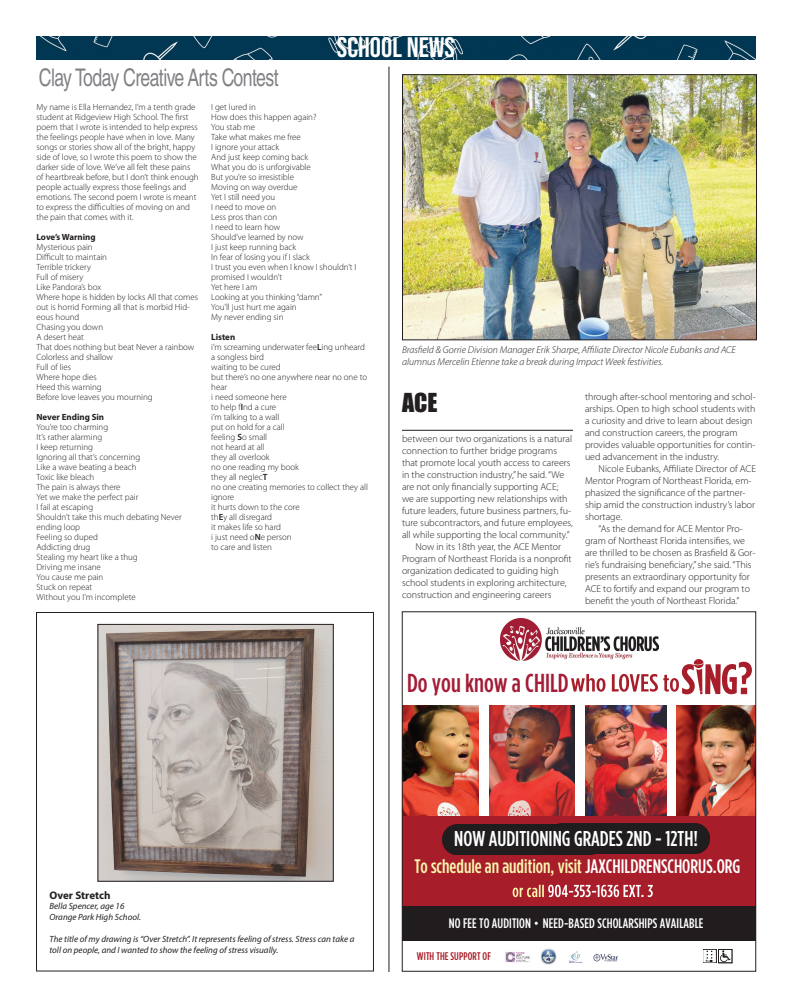
<style>
.page{position:relative;width:792px;height:1008px;background:#fff}
.page>*{position:absolute;margin:0;border:0;box-sizing:border-box;transform-origin:0 0}
.t1{font:28.2px "Bebas Neue";color:#fff}
.t2{font:500 26px "Gotham Condensed";color:#a41c35}
.t3{font:24.3px "Helvetica LT Std";letter-spacing:-.03em;color:#808285;scale:.73 1}
.t4{font:24px "Impact";color:#231f20}
.t5{font:500 21.4px "Gotham Condensed";color:#fff}
.t6{font:500 19.5px "Gotham Condensed";color:#fbf7b0}
.t7{font:500 13.8px "Gotham Condensed";letter-spacing:.01em;color:#fff}
.t8{font:500 11.1px "Gotham Condensed";letter-spacing:.01em;color:#a71e28}
.t9{font:700 11px "Myriad Pro";color:#231f20}
.t10{font:300 10px/12px "Myriad Pro";color:#231f20}
.t11{font:italic 300 10px/12px "Myriad Pro";color:#231f20}
.t12{font:300 9px/10px "Myriad Pro";color:#231f20}
.t13{font:italic 9px/10.8px "Myriad Pro";color:#231f20}
.t14{font:700 9px "Myriad Pro";color:#231f20}
.s1{font-weight:700}
.s2{font-weight:600}
.s3{color:#fff}
</style>
<div class="page">
<svg style="left:706px;top:951px;width:7px;height:10px"></svg>
<div style="left:703px;top:949px;width:13px;height:14px;border:1px solid #211d1e"></div>
<svg style="left:720px;top:951px;width:10px;height:10px"></svg>
<div style="left:718px;top:949px;width:14px;height:14px;border:1px solid #211d1e"></div>
<img style="left:677px;top:705px;width:77px;height:111px">
<img style="left:585px;top:705px;width:81px;height:111px">
<img style="left:489px;top:706px;width:86px;height:110px">
<img style="left:404px;top:705px;width:75px;height:111px">
<div style="left:402px;top:816px;width:354px;height:117px;background:#a71d29"></div>
<img style="left:541px;top:949px;width:15px;height:15px">
<img style="left:500px;top:619px;width:158px;height:42px">
<svg style="left:571px;top:659px;width:181px;height:36px"></svg>
<svg style="left:513px;top:885px;width:140px;height:12px"></svg>
<div style="left:442px;top:824px;width:106px;height:30px;background:#201d1e"></div>
<div style="left:548px;top:824px;width:161px;height:30px;background:#201d1e"></div>
<img style="left:505px;top:952px;width:26px;height:11px">
<img style="left:593px;top:953px;width:25px;height:9px">
<svg style="left:570px;top:951px;width:11px;height:12px"></svg>
<div style="left:402px;top:906px;width:354px;height:34px;background:#211d1e"></div>
<div style="left:402px;top:612px;width:354px;height:360px;border:1px solid #231f20"></div>
<img style="left:36px;top:36px;width:337px;height:23px">
<img style="left:373px;top:36px;width:383px;height:23px">
<img style="left:404px;top:76px;width:351px;height:262px">
<div style="left:402px;top:74px;width:355px;height:266px;border:1px solid #231f20"></div>
<hr style="left:402px;top:430px;width:171px;height:1px;background:#231f20">
<div style="left:36px;top:612px;width:338px;height:360px;border:1px solid #231f20"></div>
<img style="left:99px;top:626px;width:233px;height:254px">
<div style="left:97px;top:624px;width:237px;height:258px;border:1px solid #231f20"></div>
<hr style="left:388px;top:67px;width:1px;height:905px;background:#231f20">
<h3 class="t3" style="left:39px;top:63px;width:330px">Clay Today Creative Arts Contest</h3>
<h1 class="t1" style="left:337px;top:31px;width:120px">SCHOOL NEWS</h1>
<p class="t12" style="left:37px;top:102px;width:164px">My name is Ella Hernandez, I’m a tenth grade student at Ridgeview High School. The first poem that I wrote is intended to help express the feelings people have when in love. Many songs or stories show all of the bright, happy side of love, so I wrote this poem to show the darker side of love. We’ve all felt these pains of heartbreak before, but I don’t think enough people actually express those feelings and emotions. The second poem I wrote is meant to express the difficulties of moving on and the pain that comes with it.</p>
<p class="t14" style="left:37px;top:231px;width:61px">Love’s Warning</p>
<p class="t12" style="left:37px;top:242px;width:163px">Mysterious pain<br>Difficult to maintain<br>Terrible trickery<br>Full of misery<br>Like Pandora’s box<br>Where hope is hidden by locks All that comes out is horrid Forming all that is morbid Hid&shy;eous hound<br>Chasing you down<br>A desert heat<br>That does nothing but beat Never a rainbow<br>Colorless and shallow<br>Full of lies<br>Where hope dies<br>Heed this warning<br>Before love leaves you mourning</p>
<p class="t14" style="left:37px;top:411px;width:69px">Never Ending Sin</p>
<p class="t12" style="left:37px;top:422px;width:147px">You’re too charming<br>It’s rather alarming<br>I keep returning<br>Ignoring all that’s concerning<br>Like a wave beating a beach<br>Toxic like bleach<br>The pain is always there<br>Yet we make the perfect pair<br>I fail at escaping<br>Shouldn’t take this much debating Never ending loop<br>Feeling so duped<br>Addicting drug<br>Stealing my heart like a thug<br>Driving me insane<br>You cause me pain<br>Stuck on repeat<br>Without you I’m incomplete</p>
<p class="t12" style="left:211px;top:102px;width:147px">I get lured in<br>How does this happen again?<br>You stab me<br>Take what makes me free<br>I ignore your attack<br>And just keep coming back<br>What you do is unforgivable<br>But you’re so irresistible<br>Moving on way overdue<br>Yet I still need you<br>I need to move on<br>Less pros than con<br>I need to learn how<br>Should’ve learned by now<br>I just keep running back<br>In fear of losing you if I slack<br>I trust you even when I know I shouldn’t I promised I wouldn’t<br>Yet here I am<br>Looking at you thinking “damn”<br>You’ll just hurt me again<br>My never ending sin</p>
<p class="t12" style="left:211px;top:332px;width:158px"><span class="s1">Listen<br></span>i’m screaming underwater fee<span class="s2">L</span>ing unheard a songless bird<br>waiting to be cured<br>but there’s no one anywhere near no one to hear<br>i need someone here<br>to help f<span class="s2">I</span>nd a cure<br>i’m talking to a wall<br>put on hold for a call<br>feeling <span class="s2">S</span>o small<br>not heard at all<br>they all overlook<br>no one reading my book<br>they all neglec<span class="s2">T<br></span>no one creating memories to collect they all ignore<br>it hurts down to the core<br>th<span class="s2">E</span>y all disregard<br>it makes life so hard<br>i just need o<span class="s2">N</span>e person<br>to care and listen</p>
<p class="t11" style="left:402px;top:344px;width:336px">Brasfield &amp; Gorrie Division Manager Erik Sharpe, Affiliate Director Nicole Eubanks and ACE alumnus Mercelin Etienne take a break during Impact Week festivities.</p>
<h3 class="t4" style="left:402px;top:384px;width:37px">ACE</h3>
<p class="t10" style="left:402px;top:433px;width:172px">between our two organizations is a natural</p>
<p class="t10" style="left:402px;top:445px;width:157px">connection to further bridge programs</p>
<p class="t10" style="left:402px;top:457px;width:170px">that promote local youth access to careers</p>
<p class="t10" style="left:402px;top:469px;width:164px">in the construction industry,” he said. “We</p>
<p class="t10" style="left:402px;top:481px;width:158px">are not only financially supporting ACE;</p>
<p class="t10" style="left:402px;top:493px;width:167px">we are supporting new relationships with</p>
<p class="t10" style="left:402px;top:505px;width:171px">future leaders, future business partners, fu-</p>
<p class="t10" style="left:402px;top:517px;width:173px">ture subcontractors, and future employees,</p>
<p class="t10" style="left:402px;top:529px;width:169px">all while supporting the local community.”</p>
<p class="t10" style="left:416px;top:541px;width:147px">Now in its 18th year, the ACE Mentor</p>
<p class="t10" style="left:402px;top:553px;width:171px">Program of Northeast Florida is a nonprofit</p>
<p class="t10" style="left:402px;top:565px;width:158px">organization dedicated to guiding high</p>
<p class="t10" style="left:402px;top:577px;width:166px">school students in exploring architecture,</p>
<p class="t10" style="left:402px;top:589px;width:151px">construction and engineering careers</p>
<p class="t10" style="left:585px;top:391px;width:172px">through after-school mentoring and schol&shy;arships. Open to high school students with a curiosity and drive to learn about design and construction careers, the program provides valuable opportunities for contin&shy;ued advancement in the industry.</p>
<p class="t10" style="left:585px;top:463px;width:172px;text-indent:14px">Nicole Eubanks, Affiliate Director of ACE Mentor Program of Northeast Florida, em&shy;phasized the significance of the partner&shy;ship amid the construction industry’s labor shortage.</p>
<p class="t10" style="left:585px;top:523px;width:172px;text-indent:14px">“As the demand for ACE Mentor Pro&shy;gram of Northeast Florida intensifies, we are thrilled to be chosen as Brasfield &amp; Gor&shy;rie’s fundraising beneficiary,” she said. “This presents an extraordinary opportunity for ACE to fortify and expand our program to benefit the youth of Northeast Florida.”</p>
<h2 class="t2" style="left:407px;top:668px;width:163px">Do you know a CHILD</h2>
<p class="t9" style="left:50px;top:888px;width:63px">Over Stretch</p>
<p class="t13" style="left:50px;top:901px;width:93px">Bella Spencer, age 16<br>Orange Park High School.</p>
<p class="t13" style="left:50px;top:933px;width:306px">The title of my drawing is “Over Stretch”. It represents feeling of stress. Stress can take a toll on people, and I wanted to show the feeling of stress visually.</p>
<h3 class="t5" style="left:454px;top:827px;width:245px">NOW AUDITIONING GRADES 2ND - 12TH!</h3>
<h3 class="t6" style="left:414px;top:856px;width:328px">To schedule an audition, visit <span class="s3">JAXCHILDRENSCHORUS.ORG</span></h3>
<h3 class="t7" style="left:449px;top:915px;width:256px">NO FEE TO AUDITION NEED-BASED SCHOLARSHIPS AVAILABLE</h3>
<p class="t8" style="left:417px;top:950px;width:75px">WITH THE SUPPORT OF</p>
</div>
